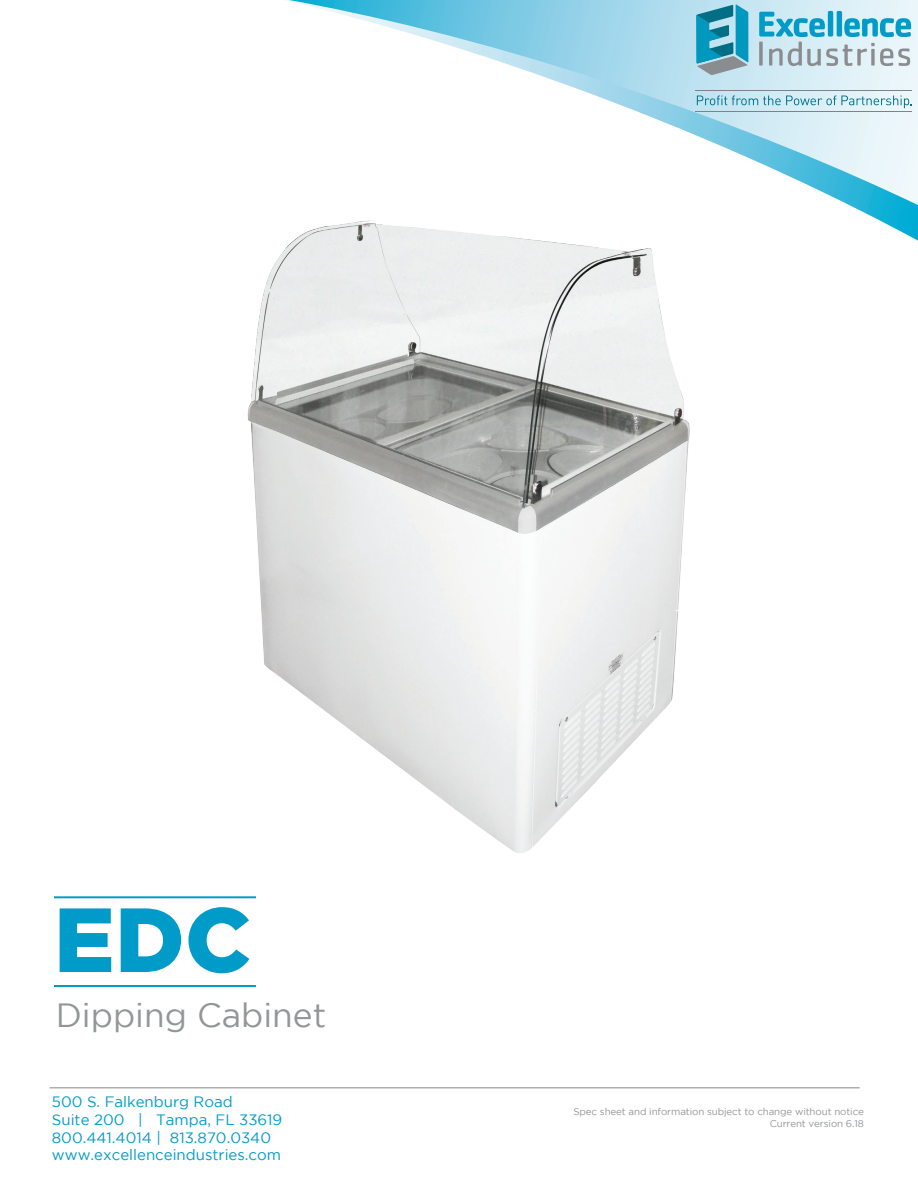
<style>
.page{position:relative;width:918px;height:1188px;background:#fff}
.page>*{position:absolute;margin:0;border:0;box-sizing:border-box;transform-origin:0 0}
.t1{font:900 90.9px "Gotham";color:#009bc8}
.t2{font:33.6px "Gotham";color:#939698}
.t3{font:15px/18px "Gotham";color:#009bc8}
.t4{font:9.75px/12px "Gotham";letter-spacing:-.01em;color:#939598;text-align:right}
</style>
<div class="page">
<svg style="left:286px;top:0;width:632px;height:241px"></svg>
<svg style="left:289px;top:0;width:629px;height:205px"></svg>
<hr style="left:50px;top:1087px;width:810px;height:1px;background:#939598">
<hr style="left:54px;top:896px;width:202px;height:2px;background:#009bc8">
<hr style="left:54px;top:985px;width:202px;height:2px;background:#009bc8">
<img style="left:247px;top:205px;width:496px;height:648px">
<svg style="left:759px;top:11px;width:152px;height:55px;background:#9fcede"></svg>
<svg style="left:696px;top:4px;width:52px;height:71px;background:#4fa6bc"></svg>
<svg style="left:697px;top:95px;width:214px;height:13px;background:#b3d8e4"></svg>
<hr style="left:695px;top:90px;width:217px;height:1px;background:#808285">
<hr style="left:695px;top:111px;width:217px;height:1px;background:#808285">
<h1 class="t1" style="left:54px;top:887px;width:199px">EDC</h1>
<h2 class="t2" style="left:56px;top:996px;width:272px">Dipping Cabinet</h2>
<p class="t3" style="left:52px;top:1092px;width:232px">500 S. Falkenburg Road<br>Suite 200 | Tampa, FL 33619<br>800.441.4014 | 813.870.0340</p>
<p class="t4" style="left:573px;top:1105px;width:292px">Spec sheet and information subject to change without notice<br>Current version 6.18</p>
<p class="t3" style="left:52px;top:1145px;width:231px">www.excellenceindustries.com</p>
</div>
